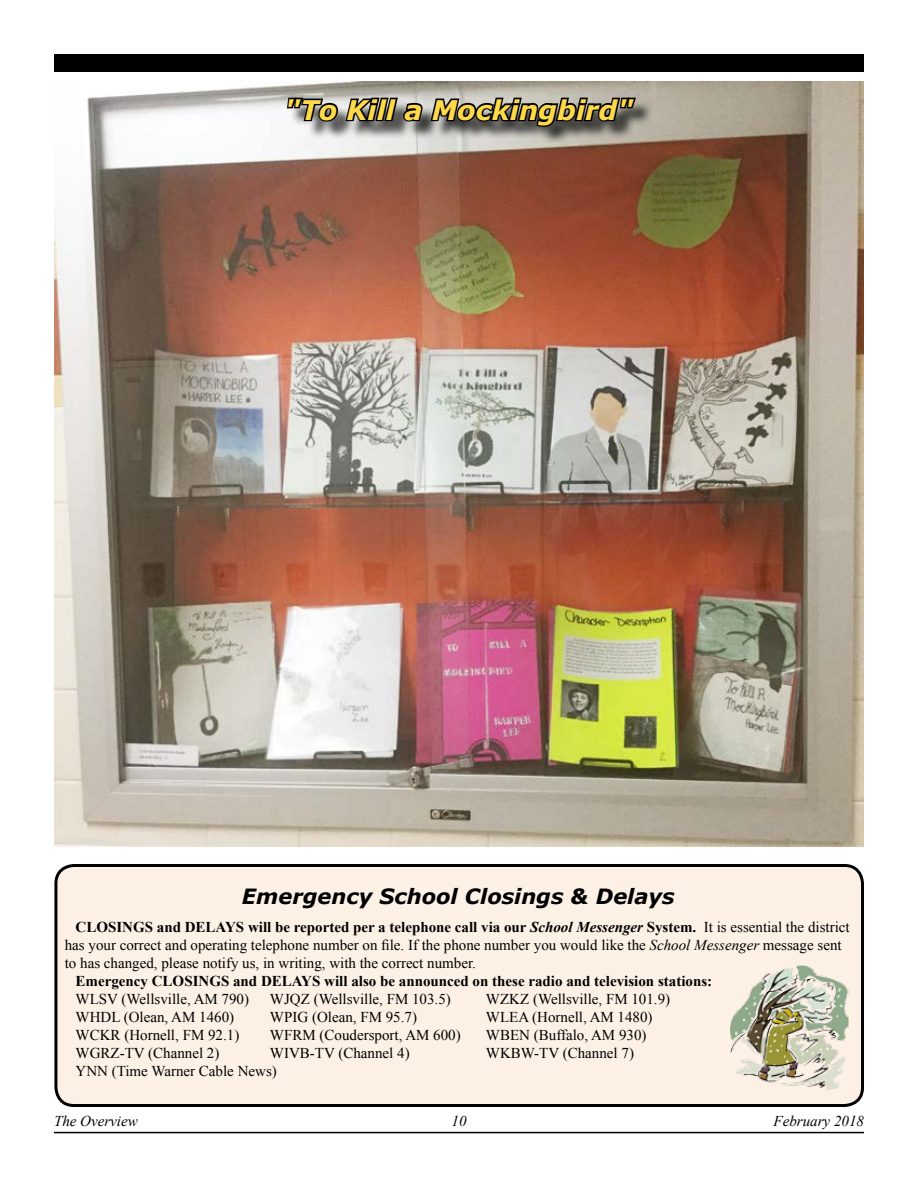
<style>
.page{position:relative;width:918px;height:1188px;background:#fff}
.page>*{position:absolute;margin:0;border:0;box-sizing:border-box;transform-origin:0 0}
.t1{font:italic 700 27px "Verdana";color:#fed949}
.t2{font:italic 700 21px "Verdana";color:#000}
.t3{font:15px/18px "Times New Roman";color:#000}
.t4{font:700 15px "Times New Roman";color:#000}
.t5{font:italic 15px "Times New Roman";color:#000}
.s1{font-weight:700}
.s2{font-weight:700;font-style:italic}
.s3{font-style:italic}
</style>
<div class="page">
<div style="left:54px;top:54px;width:810px;height:18px;background:#000"></div>
<hr style="left:54px;top:1132px;width:810px;height:1px;background:#000">
<img style="left:54px;top:81px;width:810px;height:765px">
<div style="left:290px;top:100px;width:364px;height:45px;background:#000;opacity:.75"></div>
<svg style="left:285px;top:83px;width:353px;height:46px;background:#74726d"></svg>
<div style="left:56px;top:866px;width:807px;height:240px;background:#fdf1e6;border-radius:18px"></div>
<div style="left:54px;top:864px;width:810px;height:243px;border:3px solid #000;border-radius:18px"></div>
<img style="left:730px;top:966px;width:118px;height:124px">
<h1 class="t1" style="left:285px;top:91px;width:350px">"To Kill a Mockingbird"</h1>
<h2 class="t2" style="left:242px;top:881px;width:434px">Emergency School Closings &amp; Delays</h2>
<p class="t3" style="left:65px;top:918px;width:786px;text-indent:11px"><span class="s1">CLOSINGS and DELAYS will be reported per a telephone call via our</span> <span class="s2">School Messenger</span> <span class="s1">System.</span> It is essential the district has your correct and operating telephone number on file. If the phone number you would like the <span class="s3">School Messenger</span> message sent to has changed, please notify us, in writing, with the correct number.</p>
<p class="t4" style="left:76px;top:971px;width:638px">Emergency CLOSINGS and DELAYS will also be announced on these radio and television stations:</p>
<p class="t3" style="left:76px;top:990px;width:175px">WLSV (Wellsville, AM 790)</p>
<p class="t3" style="left:270px;top:990px;width:182px">WJQZ (Wellsville, FM 103.5)</p>
<p class="t3" style="left:486px;top:990px;width:186px">WZKZ (Wellsville, FM 101.9)</p>
<p class="t3" style="left:76px;top:1008px;width:160px">WHDL (Olean, AM 1460)</p>
<p class="t3" style="left:270px;top:1008px;width:149px">WPIG (Olean, FM 95.7)</p>
<p class="t3" style="left:486px;top:1008px;width:168px">WLEA (Hornell, AM 1480)</p>
<p class="t3" style="left:76px;top:1026px;width:165px">WCKR (Hornell, FM 92.1)</p>
<p class="t3" style="left:270px;top:1026px;width:192px">WFRM (Coudersport, AM 600)</p>
<p class="t3" style="left:486px;top:1026px;width:162px">WBEN (Buffalo, AM 930)</p>
<p class="t3" style="left:76px;top:1044px;width:145px">WGRZ-TV (Channel 2)</p>
<p class="t3" style="left:270px;top:1044px;width:141px">WIVB-TV (Channel 4)</p>
<p class="t3" style="left:486px;top:1044px;width:150px">WKBW-TV (Channel 7)</p>
<p class="t3" style="left:76px;top:1062px;width:203px">YNN (Time Warner Cable News)</p>
<p class="t5" style="left:54px;top:1111px;width:85px">The Overview</p>
<p class="t5" style="left:452px;top:1111px;width:16px">10</p>
<p class="t5" style="left:774px;top:1111px;width:92px">February 2018</p>
</div>
